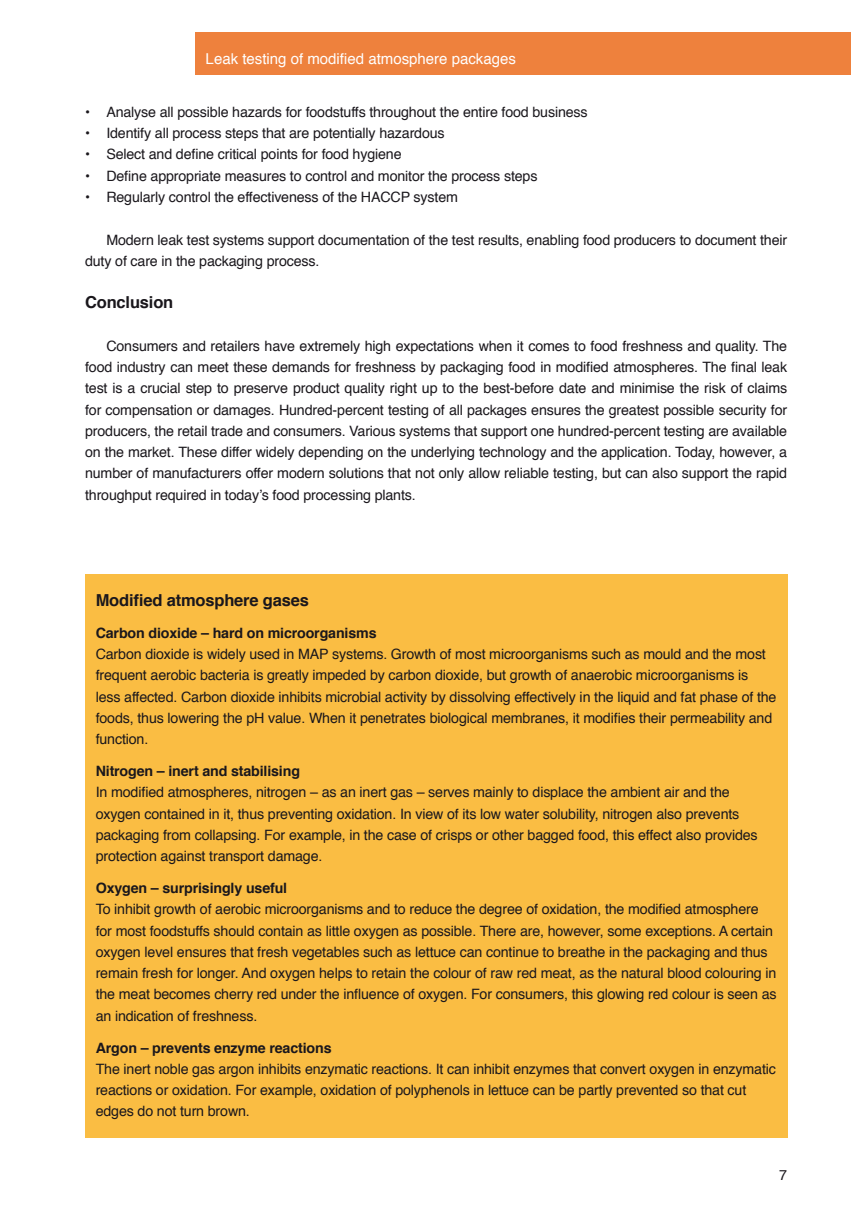
<style>
.page{position:relative;width:851px;height:1212px;background:#fff}
.page>*{position:absolute;margin:0;border:0;box-sizing:border-box;transform-origin:0 0}
.t1{font:700 16.5px "Helvetica";letter-spacing:-.01em;color:#1a171c}
.t2{font:15px "Helvetica";color:#fff}
.t3{font:14.25px/21.3px "Helvetica";letter-spacing:-.01em;color:#1a171c}
.t4{font:700 14.25px "Helvetica";letter-spacing:-.01em;color:#1a171c}
</style>
<div class="page">
<div style="left:195px;top:32px;width:655px;height:42px;background:#ee813d"></div>
<div style="left:85px;top:574px;width:702px;height:563px;background:#fabd43"></div>
<p class="t2" style="left:206px;top:47px;width:312px">Leak testing of modified atmosphere packages</p>
<p class="t3" style="left:85px;top:102px;width:504px">• Analyse all possible hazards for foodstuffs throughout the entire food business</p>
<p class="t3" style="left:85px;top:123px;width:361px">• Identify all process steps that are potentially hazardous</p>
<p class="t3" style="left:85px;top:144px;width:318px">• Select and define critical points for food hygiene</p>
<p class="t3" style="left:85px;top:165px;width:454px">• Define appropriate measures to control and monitor the process steps</p>
<p class="t3" style="left:85px;top:187px;width:374px">• Regularly control the effectiveness of the HACCP system</p>
<p class="t3" style="left:85px;top:229px;width:703px;text-indent:21px">Modern leak test systems support documentation of the test results, enabling food producers to document their duty of care in the packaging process.</p>
<p class="t1" style="left:85px;top:289px;width:90px">Conclusion</p>
<p class="t3" style="left:85px;top:336px;width:703px;text-align:justify;text-indent:21px">Consumers and retailers have extremely high expectations when it comes to food freshness and quality. The food industry can meet these demands for freshness by packaging food in modified atmospheres. The final leak test is a crucial step to preserve product quality right up to the best-before date and minimise the risk of claims for compensation or damages. Hundred-percent testing of all packages ensures the greatest possible security for producers, the retail trade and consumers. Various systems that support one hundred-percent testing are available on the market. These differ widely depending on the underlying technology and the application. Today, however, a number of manufacturers offer modern solutions that not only allow reliable testing, but can also support the rapid throughput required in today’s food processing plants.</p>
<p class="t1" style="left:96px;top:587px;width:215px">Modified atmosphere gases</p>
<p class="t4" style="left:96px;top:621px;width:282px">Carbon dioxide – hard on microorganisms</p>
<p class="t3" style="left:96px;top:644px;width:682px">Carbon dioxide is widely used in MAP systems. Growth of most microorganisms such as mould and the most frequent aerobic bacteria is greatly impeded by carbon dioxide, but growth of anaerobic microorganisms is less affected. Carbon dioxide inhibits microbial activity by dissolving effectively in the liquid and fat phase of the foods, thus lowering the pH value. When it penetrates biological membranes, it modifies their permeability and function.</p>
<p class="t4" style="left:96px;top:760px;width:206px">Nitrogen – inert and stabilising</p>
<p class="t3" style="left:96px;top:782px;width:663px">In modified atmospheres, nitrogen – as an inert gas – serves mainly to displace the ambient air and the oxygen contained in it, thus preventing oxidation. In view of its low water solubility, nitrogen also prevents packaging from collapsing. For example, in the case of crisps or other bagged food, this effect also provides protection against transport damage.</p>
<p class="t4" style="left:96px;top:876px;width:193px">Oxygen – surprisingly useful</p>
<p class="t3" style="left:96px;top:899px;width:682px">To inhibit growth of aerobic microorganisms and to reduce the degree of oxidation, the modified atmosphere for most foodstuffs should contain as little oxygen as possible. There are, however, some exceptions. A certain oxygen level ensures that fresh vegetables such as lettuce can continue to breathe in the packaging and thus remain fresh for longer. And oxygen helps to retain the colour of raw red meat, as the natural blood colouring in the meat becomes cherry red under the influence of oxygen. For consumers, this glowing red colour is seen as an indication of freshness.</p>
<p class="t4" style="left:96px;top:1036px;width:237px">Argon – prevents enzyme reactions</p>
<p class="t3" style="left:96px;top:1058px;width:681px">The inert noble gas argon inhibits enzymatic reactions. It can inhibit enzymes that convert oxygen in enzymatic reactions or oxidation. For example, oxidation of polyphenols in lettuce can be partly prevented so that cut edges do not turn brown.</p>
<p class="t3" style="left:779px;top:1165px;width:9px">7</p>
</div>
